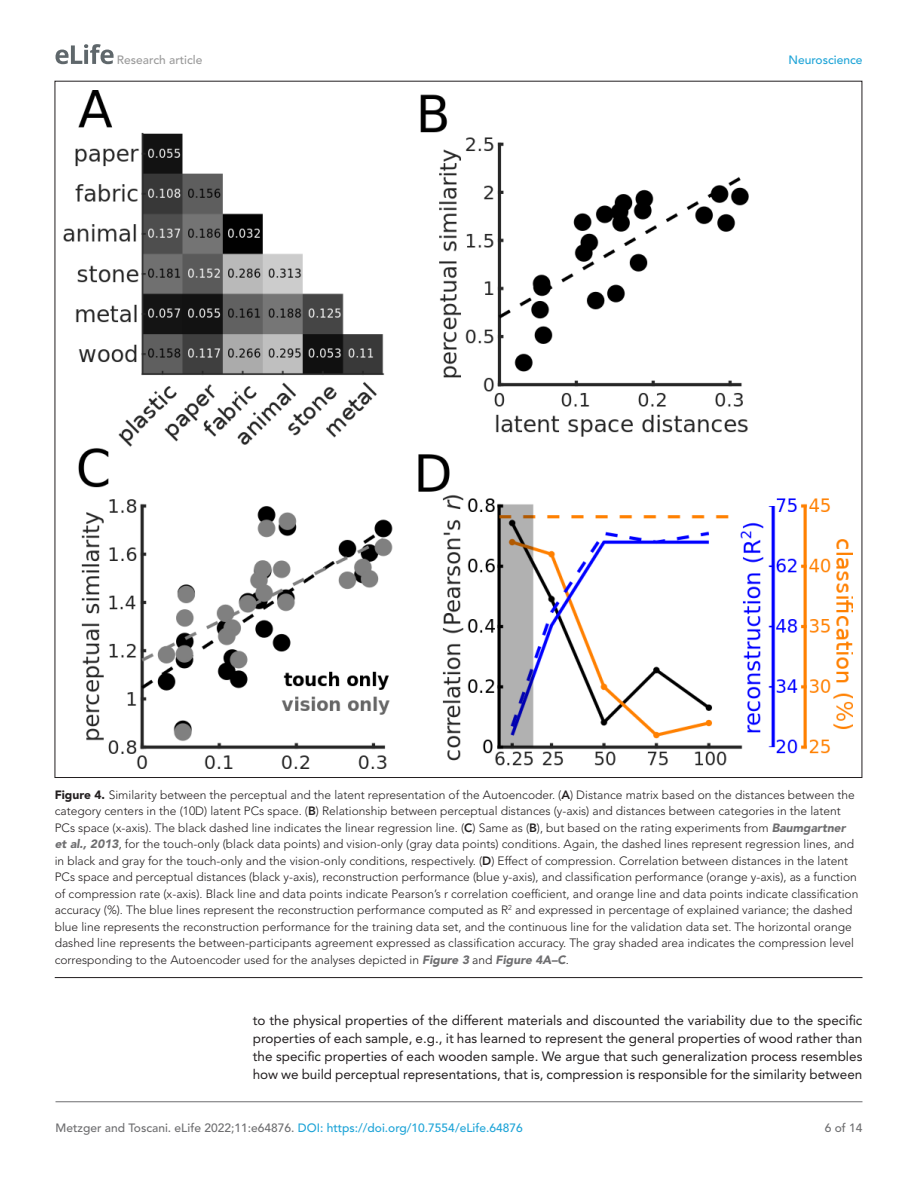
<style>
.page{position:relative;width:918px;height:1188px;background:#fff}
.page>*{position:absolute;margin:0;border:0;box-sizing:border-box;transform-origin:0 0}
.t1{font:13.5px/18px "Avenir LT Std";color:#231f20;text-align:justify}
.t2{font:300 12px/16.5px "Avenir LT Std";color:#231f20}
.t3{font:500 12px "Avenir LT Std";color:#1ea4d7}
.t4{font:500 12px "Avenir LT Std";color:#9a9a9a}
.t5{font:500 12px "Avenir LT Std";color:#6e6e70}
.s1{font-weight:900}
.s2{font-weight:800}
.s3{font-weight:900;font-style:italic;color:#6e6e70}
.s4{color:#6e6e70}
</style>
<div class="page">
<svg style="left:56px;top:44px;width:58px;height:20px"></svg>
<hr style="left:56px;top:1101px;width:806px;height:1px;background:#6e6e70">
<hr style="left:55px;top:977px;width:807px;height:1px;background:#231f20">
<img style="left:64px;top:90px;width:789px;height:679px">
<p class="t4" style="left:117px;top:53px;width:87px">Research article</p>
<p class="t3" style="left:788px;top:53px;width:76px">Neuroscience</p>
<p class="t2" style="left:55px;top:786px;width:805px"><span class="s1">Figure 4.</span> Similarity between the perceptual and the latent representation of the Autoencoder. (<span class="s2">A</span>) Distance matrix based on the distances between the category centers in the (10D) latent PCs space. (<span class="s2">B</span>) Relationship between perceptual distances (y-axis) and distances between categories in the latent PCs space (x-axis). The black dashed line indicates the linear regression line. (<span class="s2">C</span>) Same as (<span class="s2">B</span>), but based on the rating experiments from <span class="s3">Baumgartner et al., 2013</span>, for the touch-only (black data points) and vision-only (gray data points) conditions. Again, the dashed lines represent regression lines, and in black and gray for the touch-only and the vision-only conditions, respectively. (<span class="s2">D</span>) Effect of compression. Correlation between distances in the latent PCs space and perceptual distances (black y-axis), reconstruction performance (blue y-axis), and classification performance (orange y-axis), as a function of compression rate (x-axis). Black line and data points indicate Pearson’s r correlation coefficient, and orange line and data points indicate classification accuracy (%). The blue lines represent the reconstruction performance computed as R<sup>2</sup> and expressed in percentage of explained variance; the dashed blue line represents the reconstruction performance for the training data set, and the continuous line for the validation data set. The horizontal orange dashed line represents the between-participants agreement expressed as classification accuracy. The gray shaded area indicates the compression level corresponding to the Autoencoder used for the analyses depicted in <span class="s3">Figure 3</span> and <span class="s3">Figure 4A–C</span>.</p>
<p class="t1" style="left:253px;top:1012px;width:611px">to the physical properties of the different materials and discounted the variability due to the specific properties of each sample, e.g., it has learned to represent the general properties of wood rather than the specific properties of each wooden sample. We argue that such generalization process resembles how we build perceptual representations, that is, compression is responsible for the similarity between</p>
<p class="t3" style="left:56px;top:1121px;width:469px"><span class="s4">Metzger and Toscani. eLife 2022;11:e64876.</span> DOI: https://doi.org/10.7554/eLife.64876</p>
<p class="t5" style="left:825px;top:1121px;width:39px">6 of 14</p>
</div>
